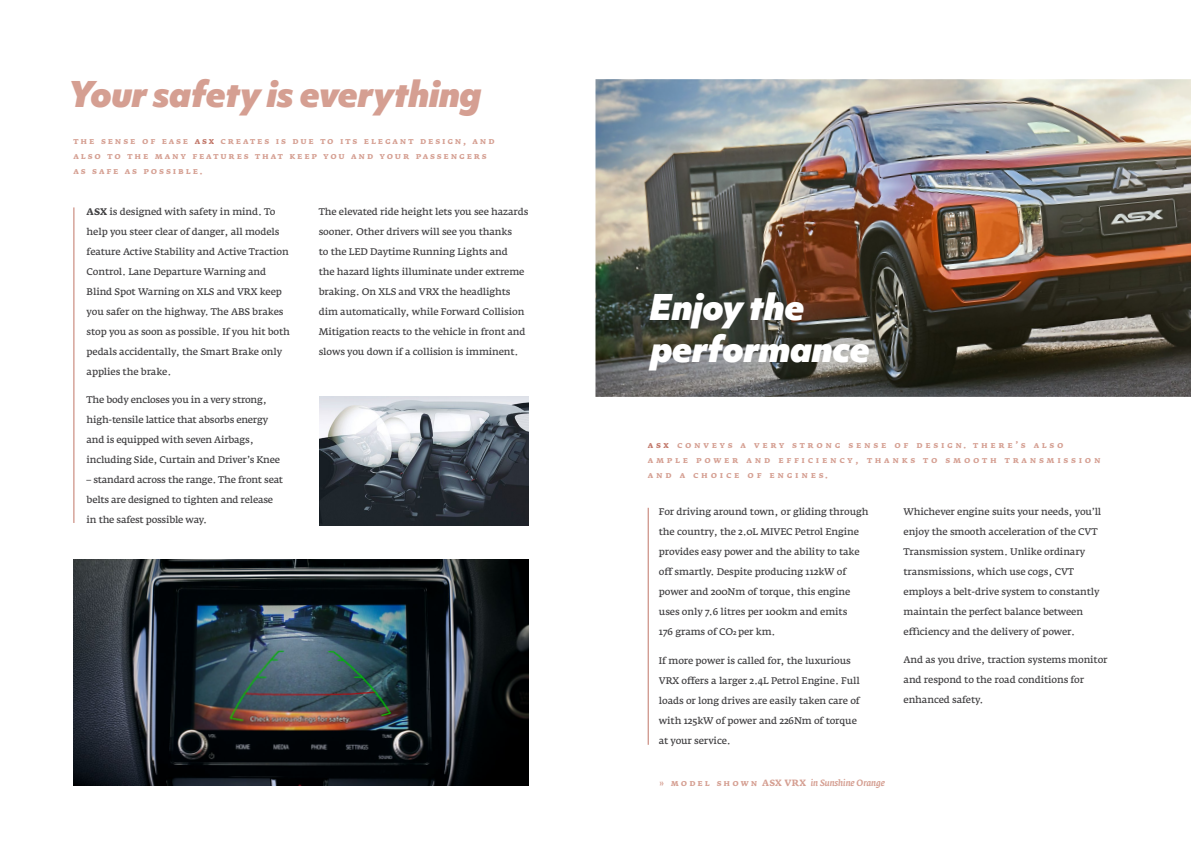
<style>
.page{position:relative;width:1191px;height:842px;background:#fff}
.page>*{position:absolute;margin:0;border:0;box-sizing:border-box;transform-origin:0 0}
.t1{font:italic 900 34px "Objektiv Mk 1";letter-spacing:-.025em;color:#d59f92}
.t2{font:italic 900 34px/42px "Objektiv Mk 1";letter-spacing:-.02em;color:#fff}
.t3{font:9.5px/20px "Fedra Serif A";letter-spacing:-.015em;color:#414042}
.t4{font:9px/15px "Fedra Serif A Bold SC";letter-spacing:.21em;color:#d59f92}
.t5{font:9px/15px "Fedra Serif A Bold SC";letter-spacing:.3em;color:#d59f92}
.t6{font:italic 500 9px "Fedra Serif A";letter-spacing:-.015em;color:#d59f92}
.s1{color:#c17668}
.s2{font-weight:700}
.s3{font-size:7px}
.s4{font-family:"Fedra Serif A Bold SC";font-weight:400;font-style:normal}
.s5{font-family:"Fedra Serif A Bold TF";font-weight:400;font-style:normal}
</style>
<div class="page">
<img style="left:595px;top:79px;width:596px;height:318px">
<img style="left:74px;top:560px;width:454px;height:225px">
<img style="left:319px;top:397px;width:209px;height:128px">
<hr style="left:648px;top:508px;width:1px;height:237px;background:#c17668">
<hr style="left:74px;top:207px;width:1px;height:316px;background:#c17668">
<h1 class="t1" style="left:68px;top:69px;width:415px">Your safety is everything</h1>
<p class="t4" style="left:74px;top:133px;width:422px">the sense of ease <span class="s1">asx</span> creates is due to its elegant design, and also to the many features that keep you and your passengers as safe as possible.</p>
<p class="t3" style="left:87px;top:201px;width:205px"><span class="s2">ASX</span> is designed with safety in mind. To help you steer clear of danger, all models feature Active Stability and Active Traction Control. Lane Departure Warning and Blind Spot Warning on XLS and VRX keep you safer on the highway. The ABS brakes stop you as soon as possible. If you hit both pedals accidentally, the Smart Brake only applies the brake.</p>
<p class="t3" style="left:87px;top:390px;width:195px">The body encloses you in a very strong, high-tensile lattice that absorbs energy and is equipped with seven Airbags, including Side, Curtain and Driver’s Knee</p>
<p class="t3" style="left:87px;top:470px;width:198px">– standard across the range. The front seat belts are designed to tighten and release in the safest possible way.</p>
<p class="t3" style="left:319px;top:201px;width:211px">The elevated ride height lets you see hazards sooner. Other drivers will see you thanks<br>to the LED Daytime Running Lights and<br>the hazard lights illuminate under extreme braking. On XLS and VRX the headlights dim automatically, while Forward Collision Mitigation reacts to the vehicle in front and slows you down if a collision is imminent.</p>
<h1 class="t2" style="left:649px;top:285px;width:223px">Enjoy the performance</h1>
<p class="t5" style="left:648px;top:437px;width:454px"><span class="s1">asx</span> conveys a very strong sense of design. there’s also ample power and efficiency, thanks to smooth transmission and a choice of engines.</p>
<p class="t3" style="left:659px;top:502px;width:211px">For driving around town, or gliding through the country, the 2.0L MIVEC Petrol Engine provides easy power and the ability to take off smartly. Despite producing 112kW of power and 200Nm of torque, this engine uses only 7.6 litres per 100km and emits<br>176 grams of CO<span class="s3">2</span> per km.</p>
<p class="t3" style="left:659px;top:650px;width:202px">If more power is called for, the luxurious VRX offers a larger 2.4L Petrol Engine. Full loads or long drives are easily taken care of with 125kW of power and 226Nm of torque at your service.</p>
<p class="t6" style="left:659px;top:777px;width:227px"><span class="s4">» m o d e l s h o w n</span> <span class="s5">ASX VRX</span> in Sunshine Orange</p>
<p class="t3" style="left:903px;top:502px;width:199px">Whichever engine suits your needs, you’ll enjoy the smooth acceleration of the CVT Transmission system. Unlike ordinary transmissions, which use cogs, CVT employs a belt-drive system to constantly maintain the perfect balance between efficiency and the delivery of power.</p>
<p class="t3" style="left:903px;top:650px;width:205px">And as you drive, traction systems monitor and respond to the road conditions for enhanced safety.</p>
</div>
